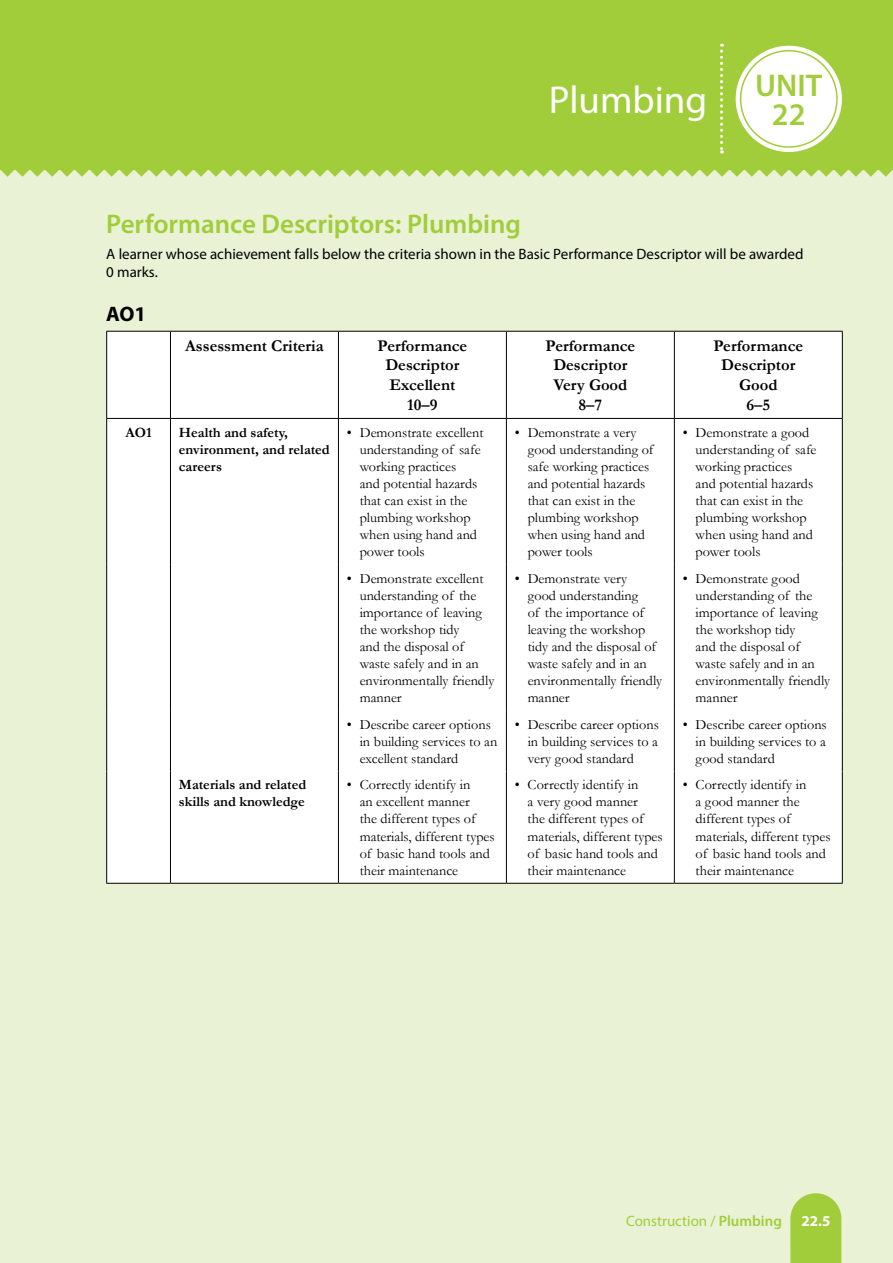
<style>
.page{position:relative;width:893px;height:1263px;background:#e9f2d5}
.page>*{position:absolute;margin:0;border:0;box-sizing:border-box;transform-origin:0 0}
.t1{font:39px "Myriad Pro";color:#fff}
.t2{font:600 31.5px "Myriad Pro";color:#a1cd3a}
.t3{font:600 27px "Myriad Pro";color:#a1cd3a}
.t4{font:700 21px "Myriad Pro";color:#000}
.t5{font:700 16.5px/19.8px "Garamond";color:#000;text-align:center}
.t6{font:15px/18px "Myriad Pro";color:#000}
.t7{font:15px "Myriad Pro";color:#a1cd3a}
.t8{font:700 15px "Myriad Pro";color:#fff}
.t9{font:14.25px/17.1px "Garamond";color:#000}
.t10{font:700 14.25px/17.1px "Garamond";color:#000}
.s1{font-weight:600}
</style>
<div class="page">
<div style="left:0;top:0;width:893px;height:169px;background:#a1cd3a"></div>
<div style="left:736px;top:46px;width:106px;height:106px;background:#fff;border-radius:50%"></div>
<svg style="left:720px;top:44px;width:3px;height:110px"></svg>
<svg style="left:0;top:169px;width:893px;height:8px"></svg>
<div style="left:740px;top:50px;width:98px;height:98px;border:2px solid #a1cd3a;border-radius:50%"></div>
<svg style="left:790px;top:1193px;width:51px;height:70px;background:#a7d047"></svg>
<div style="left:107px;top:332px;width:735px;height:551px;background:#fff"></div>
<hr style="left:106px;top:883px;width:64px;height:1px;background:#000">
<hr style="left:170px;top:883px;width:168px;height:1px;background:#000">
<hr style="left:338px;top:883px;width:168px;height:1px;background:#000">
<hr style="left:506px;top:883px;width:168px;height:1px;background:#000">
<hr style="left:674px;top:883px;width:169px;height:1px;background:#000">
<hr style="left:106px;top:331px;width:64px;height:1px;background:#000">
<hr style="left:106px;top:332px;width:1px;height:86px;background:#000">
<hr style="left:170px;top:331px;width:168px;height:1px;background:#000">
<hr style="left:170px;top:332px;width:1px;height:86px;background:#000">
<hr style="left:338px;top:331px;width:168px;height:1px;background:#000">
<hr style="left:338px;top:332px;width:1px;height:86px;background:#000">
<hr style="left:506px;top:331px;width:168px;height:1px;background:#000">
<hr style="left:506px;top:332px;width:1px;height:86px;background:#000">
<hr style="left:674px;top:331px;width:169px;height:1px;background:#000">
<hr style="left:674px;top:332px;width:1px;height:86px;background:#000">
<hr style="left:842px;top:332px;width:1px;height:86px;background:#000">
<hr style="left:106px;top:418px;width:64px;height:1px;background:#000">
<hr style="left:106px;top:419px;width:1px;height:146px;background:#000">
<hr style="left:170px;top:418px;width:168px;height:1px;background:#000">
<hr style="left:170px;top:419px;width:1px;height:146px;background:#000">
<hr style="left:338px;top:418px;width:168px;height:1px;background:#000">
<hr style="left:338px;top:419px;width:1px;height:146px;background:#000">
<hr style="left:506px;top:418px;width:168px;height:1px;background:#000">
<hr style="left:506px;top:419px;width:1px;height:146px;background:#000">
<hr style="left:674px;top:418px;width:169px;height:1px;background:#000">
<hr style="left:674px;top:419px;width:1px;height:146px;background:#000">
<hr style="left:842px;top:419px;width:1px;height:146px;background:#000">
<hr style="left:106px;top:565px;width:1px;height:146px;background:#000">
<hr style="left:170px;top:565px;width:1px;height:146px;background:#000">
<hr style="left:338px;top:565px;width:1px;height:146px;background:#000">
<hr style="left:506px;top:565px;width:1px;height:146px;background:#000">
<hr style="left:674px;top:565px;width:1px;height:146px;background:#000">
<hr style="left:842px;top:565px;width:1px;height:146px;background:#000">
<hr style="left:106px;top:711px;width:1px;height:60px;background:#000">
<hr style="left:170px;top:711px;width:1px;height:60px;background:#000">
<hr style="left:338px;top:711px;width:1px;height:60px;background:#000">
<hr style="left:506px;top:711px;width:1px;height:60px;background:#000">
<hr style="left:674px;top:711px;width:1px;height:60px;background:#000">
<hr style="left:842px;top:711px;width:1px;height:60px;background:#000">
<hr style="left:106px;top:771px;width:1px;height:112px;background:#000">
<hr style="left:170px;top:771px;width:1px;height:112px;background:#000">
<hr style="left:338px;top:771px;width:1px;height:112px;background:#000">
<hr style="left:506px;top:771px;width:1px;height:112px;background:#000">
<hr style="left:674px;top:771px;width:1px;height:112px;background:#000">
<hr style="left:842px;top:771px;width:1px;height:112px;background:#000">
<h1 class="t1" style="left:549px;top:76px;width:275px">Plumbing <sup>UNIT</sup></h1>
<h2 class="t2" style="left:772px;top:94px;width:35px">22</h2>
<h3 class="t3" style="left:106px;top:207px;width:416px">Performance Descriptors: Plumbing</h3>
<p class="t6" style="left:106px;top:245px;width:699px">A learner whose achievement falls below the criteria shown in the Basic Performance Descriptor will be awarded<br>0 marks.</p>
<h3 class="t4" style="left:106px;top:300px;width:41px">AO1</h3>
<p class="t5" style="left:185px;top:335px;width:140px">Assessment Criteria</p>
<p class="t5" style="left:378px;top:335px;width:91px">Performance<br>Descriptor<br>Excellent<br>10–9</p>
<p class="t5" style="left:545px;top:335px;width:91px">Performance<br>Descriptor<br>Very Good<br>8–7</p>
<p class="t5" style="left:713px;top:335px;width:91px">Performance<br>Descriptor<br>Good<br>6–5</p>
<p class="t10" style="left:125px;top:424px;width:28px">AO1</p>
<p class="t10" style="left:179px;top:424px;width:152px">Health and safety, environment, and related careers</p>
<p class="t9" style="left:360px;top:423px;width:125px;text-indent:-13px">• Demonstrate excellent understanding of safe working practices<br>and potential hazards that can exist in the plumbing workshop when using hand and power tools</p>
<p class="t9" style="left:528px;top:423px;width:127px;text-indent:-13px">• Demonstrate a very good understanding of safe working practices and potential hazards that can exist in the plumbing workshop when using hand and power tools</p>
<p class="t9" style="left:696px;top:423px;width:122px;text-indent:-13px">• Demonstrate a good understanding of safe working practices<br>and potential hazards that can exist in the plumbing workshop when using hand and power tools</p>
<p class="t9" style="left:360px;top:569px;width:136px;text-indent:-13px">• Demonstrate excellent understanding of the importance of leaving the workshop tidy<br>and the disposal of waste safely and in an environmentally friendly manner</p>
<p class="t9" style="left:528px;top:569px;width:136px;text-indent:-13px">• Demonstrate very<br>good understanding<br>of the importance of leaving the workshop tidy and the disposal of waste safely and in an environmentally friendly manner</p>
<p class="t9" style="left:696px;top:569px;width:136px;text-indent:-13px">• Demonstrate good understanding of the importance of leaving the workshop tidy<br>and the disposal of waste safely and in an environmentally friendly manner</p>
<p class="t9" style="left:360px;top:715px;width:139px;text-indent:-13px">• Describe career options in building services to an excellent standard</p>
<p class="t9" style="left:528px;top:715px;width:133px;text-align:justify;text-indent:-13px">• Describe career options in building services to a very good standard</p>
<p class="t9" style="left:696px;top:715px;width:133px;text-align:justify;text-indent:-13px">• Describe career options in building services to a good standard</p>
<p class="t10" style="left:179px;top:776px;width:129px">Materials and related skills and knowledge</p>
<p class="t9" style="left:360px;top:776px;width:137px;text-indent:-13px">• Correctly identify in<br>an excellent manner<br>the different types of materials, different types of basic hand tools and their maintenance</p>
<p class="t9" style="left:528px;top:776px;width:137px;text-indent:-13px">• Correctly identify in<br>a very good manner<br>the different types of materials, different types of basic hand tools and their maintenance</p>
<p class="t9" style="left:696px;top:776px;width:137px;text-indent:-13px">• Correctly identify in<br>a good manner the different types of materials, different types of basic hand tools and their maintenance</p>
<p class="t7" style="left:626px;top:1211px;width:157px">Construction / <span class="s1">Plumbing</span></p>
<p class="t8" style="left:802px;top:1211px;width:30px">22.5</p>
</div>
